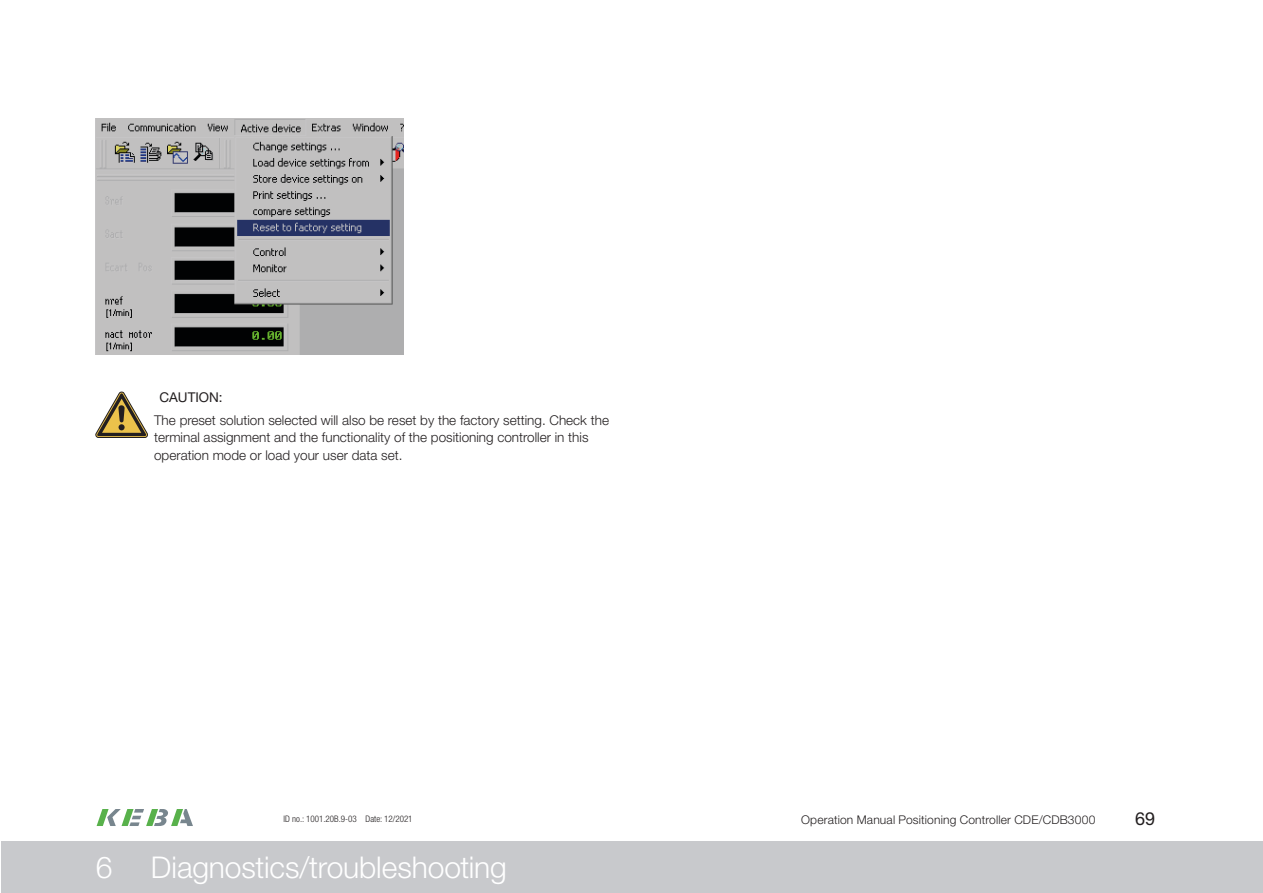
<style>
.page{position:relative;width:1263px;height:893px;background:#fff}
.page>*{position:absolute;margin:0;border:0;box-sizing:border-box;transform-origin:0 0}
.t1{font:300 30px "Helvetica Neue LT Std";color:#fff}
.t2{font:18px "Helvetica Neue LT Std";color:#231f20}
.t3{font:300 13.5px/17.2px "Helvetica Neue LT Std";color:#231f20}
.t4{font:13.5px "Helvetica Neue LT Std";color:#231f20}
.t5{font:300 12px "Helvetica Neue LT Std";letter-spacing:.015em;color:#231f20}
.t6{font:300 condensed 9px "Helvetica Neue LT Std";color:#231f20}
</style>
<div class="page">
<img style="left:96px;top:119px;width:308px;height:235px">
<svg style="left:96px;top:392px;width:52px;height:46px"></svg>
<svg style="left:97px;top:809px;width:96px;height:17px"></svg>
<div style="left:1px;top:841px;width:1262px;height:52px;background:#c8c9cc"></div>
<p class="t4" style="left:159px;top:389px;width:65px">CAUTI ON:</p>
<p class="t3" style="left:154px;top:411px;width:456px">The preset solution selected will also be reset by the factory setting. Check the terminal assignment and the functionality of the positioning controller in this operation mode or load your user data set.</p>
<p class="t6" style="left:284px;top:814px;width:131px">ID no.: 1001.20B.9-03 Date: 12/2021</p>
<h1 class="t1" style="left:96px;top:849px;width:18px">6</h1>
<h1 class="t1" style="left:151px;top:849px;width:357px">Diagnostics/troubleshooting</h1>
<h1 class="t1" style="left:96px;top:849px;width:362px">Diagnostics/ roubleshooting</h1>
<p class="t5" style="left:801px;top:812px;width:296px">Operation Manual Positioning Controller CDE/CDB3000</p>
<h2 class="t2" style="left:1135px;top:808px;width:22px">69</h2>
</div>
